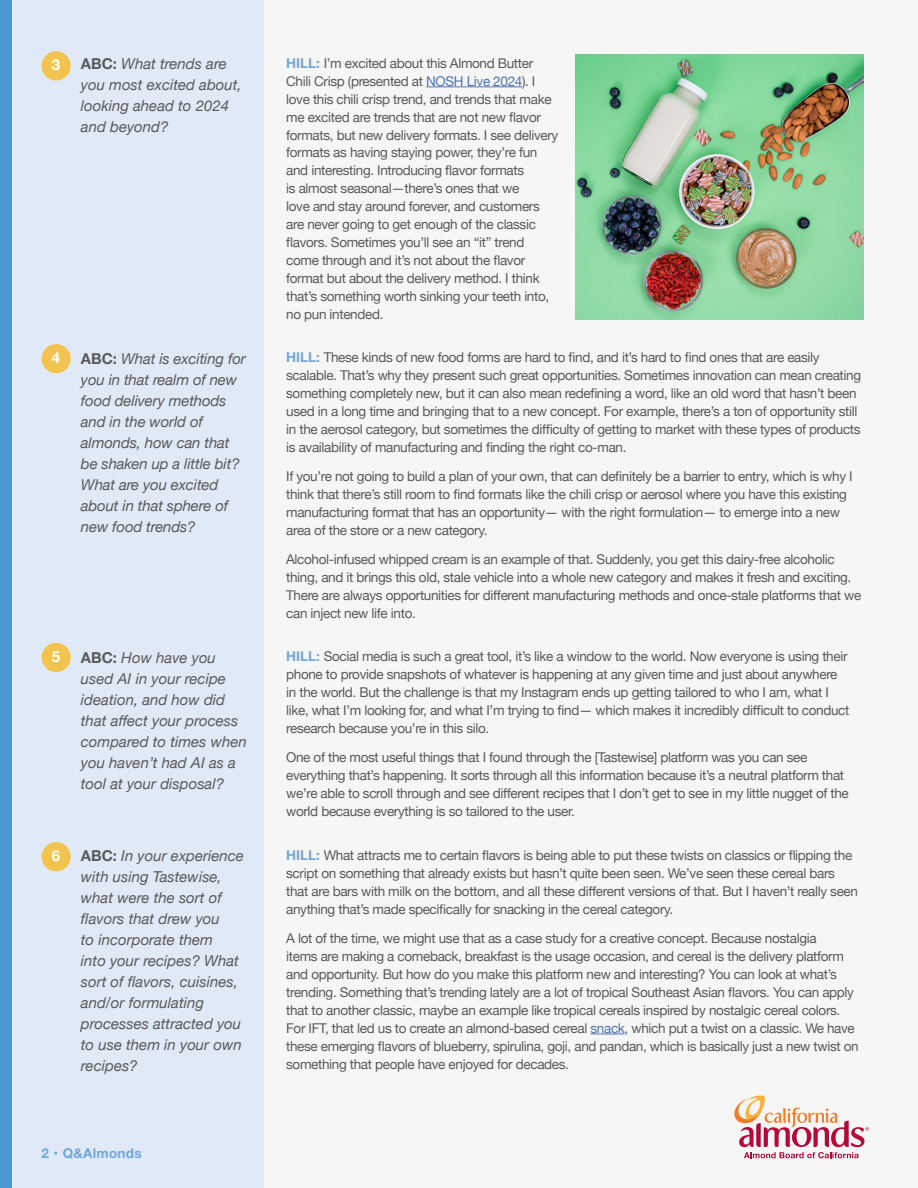
<style>
.page{position:relative;width:918px;height:1188px;background:#fff}
.page>*{position:absolute;margin:0;border:0;box-sizing:border-box;transform-origin:0 0}
.t1{font:italic 15px/21px "Helvetica Neue";color:#58595b}
.t2{font:700 15px "Helvetica Neue";color:#fff}
.t3{font:13.5px/18px "Helvetica Neue";letter-spacing:-.025em;color:#58595b}
.t4{font:700 13.5px "Helvetica Neue";letter-spacing:.025em;color:#70a7da}
.s1{font-weight:700;font-style:normal}
.s2{font-weight:700;color:#70a7da}
.s3{color:#4f73ad}
</style>
<div class="page">
<div style="left:263px;top:0;width:655px;height:1188px;background:#f6f6f6"></div>
<hr style="left:426px;top:87px;width:96px;height:1px;background:#4f73ad">
<div style="left:0;top:0;width:263px;height:1188px;background:#e0e9f6"></div>
<hr style="left:591px;top:1034px;width:34px;height:1px;background:#4f73ad">
<img style="left:575px;top:54px;width:289px;height:266px">
<div style="left:42px;top:51px;width:29px;height:30px;background:#f3c44d;border-radius:50%"></div>
<div style="left:42px;top:344px;width:29px;height:29px;background:#f3c44d;border-radius:50%"></div>
<div style="left:42px;top:643px;width:29px;height:29px;background:#f3c44d;border-radius:50%"></div>
<div style="left:42px;top:842px;width:29px;height:29px;background:#f3c44d;border-radius:50%"></div>
<div style="left:0;top:0;width:12px;height:1188px;background:#4a98d2"></div>
<svg style="left:734px;top:1095px;width:135px;height:63px"></svg>
<p class="t2" style="left:52px;top:53px;width:10px">3</p>
<p class="t1" style="left:81px;top:54px;width:162px"><span class="s1">ABC:</span> What trends are you most excited about, looking ahead to 2024 and beyond?</p>
<p class="t2" style="left:52px;top:346px;width:10px">4</p>
<p class="t1" style="left:81px;top:349px;width:166px"><span class="s1">ABC:</span> What is exciting for you in that realm of new food delivery methods and in the world of almonds, how can that be shaken up a little bit?<br>What are you excited about in that sphere of new food trends?</p>
<p class="t2" style="left:52px;top:645px;width:10px">5</p>
<p class="t1" style="left:81px;top:648px;width:167px"><span class="s1">ABC:</span> How have you used AI in your recipe ideation, and how did that affect your process compared to times when you haven’t had AI as a tool at your disposal?</p>
<p class="t2" style="left:52px;top:844px;width:10px">6</p>
<p class="t1" style="left:81px;top:846px;width:165px"><span class="s1">ABC:</span> In your experience with using Tastewise, what were the sort of flavors that drew you<br>to incorporate them<br>into your recipes? What sort of flavors, cuisines, and/or formulating processes attracted you to use them in your own recipes?</p>
<p class="t4" style="left:42px;top:1143px;width:102px">2 • Q&amp;Almonds</p>
<p class="t3" style="left:286px;top:54px;width:274px"><span class="s2">HILL:</span> I’m excited about this Almond Butter Chili Crisp (presented at <span class="s3">NOSH Live 2024</span>). I love this chili crisp trend, and trends that make me excited are trends that are not new flavor formats, but new delivery formats. I see delivery formats as having staying power, they’re fun and interesting. Introducing flavor formats<br>is almost seasonal—there’s ones that we<br>love and stay around forever, and customers are never going to get enough of the classic flavors. Sometimes you’ll see an “it” trend come through and it’s not about the flavor format but about the delivery method. I think that’s something worth sinking your teeth into, no pun intended.</p>
<p class="t3" style="left:286px;top:349px;width:576px"><span class="s2">HILL:</span> These kinds of new food forms are hard to find, and it’s hard to find ones that are easily scalable. That’s why they present such great opportunities. Sometimes innovation can mean creating something completely new, but it can also mean redefining a word, like an old word that hasn’t been used in a long time and bringing that to a new concept. For example, there’s a ton of opportunity still in the aerosol category, but sometimes the difficulty of getting to market with these types of products is availability of manufacturing and finding the right co-man.</p>
<p class="t3" style="left:286px;top:468px;width:568px">If you’re not going to build a plan of your own, that can definitely be a barrier to entry, which is why I think that there’s still room to find formats like the chili crisp or aerosol where you have this existing manufacturing format that has an opportunity— with the right formulation— to emerge into a new area of the store or a new category.</p>
<p class="t3" style="left:286px;top:551px;width:577px">Alcohol-infused whipped cream is an example of that. Suddenly, you get this dairy-free alcoholic thing, and it brings this old, stale vehicle into a whole new category and makes it fresh and exciting.<br>There are always opportunities for different manufacturing methods and once-stale platforms that we can inject new life into.</p>
<p class="t3" style="left:286px;top:648px;width:565px"><span class="s2">HILL:</span> Social media is such a great tool, it’s like a window to the world. Now everyone is using their phone to provide snapshots of whatever is happening at any given time and just about anywhere in the world. But the challenge is that my Instagram ends up getting tailored to who I am, what I like, what I’m looking for, and what I’m trying to find— which makes it incredibly difficult to conduct research because you’re in this silo.</p>
<p class="t3" style="left:286px;top:749px;width:564px">One of the most useful things that I found through the [Tastewise] platform was you can see everything that’s happening. It sorts through all this information because it’s a neutral platform that we’re able to scroll through and see different recipes that I don’t get to see in my little nugget of the world because everything is so tailored to the user.</p>
<p class="t3" style="left:286px;top:847px;width:573px"><span class="s2">HILL:</span> What attracts me to certain flavors is being able to put these twists on classics or flipping the script on something that already exists but hasn’t quite been seen. We’ve seen these cereal bars that are bars with milk on the bottom, and all these different versions of that. But I haven’t really seen anything that’s made specifically for snacking in the cereal category.</p>
<p class="t3" style="left:286px;top:930px;width:574px">A lot of the time, we might use that as a case study for a creative concept. Because nostalgia<br>items are making a comeback, breakfast is the usage occasion, and cereal is the delivery platform and opportunity. But how do you make this platform new and interesting? You can look at what’s trending. Something that’s trending lately are a lot of tropical Southeast Asian flavors. You can apply that to another classic, maybe an example like tropical cereals inspired by nostalgic cereal colors.<br>For IFT, that led us to create an almond-based cereal <span class="s3">snack</span>, which put a twist on a classic. We have these emerging flavors of blueberry, spirulina, goji, and pandan, which is basically just a new twist on something that people have enjoyed for decades.</p>
</div>
